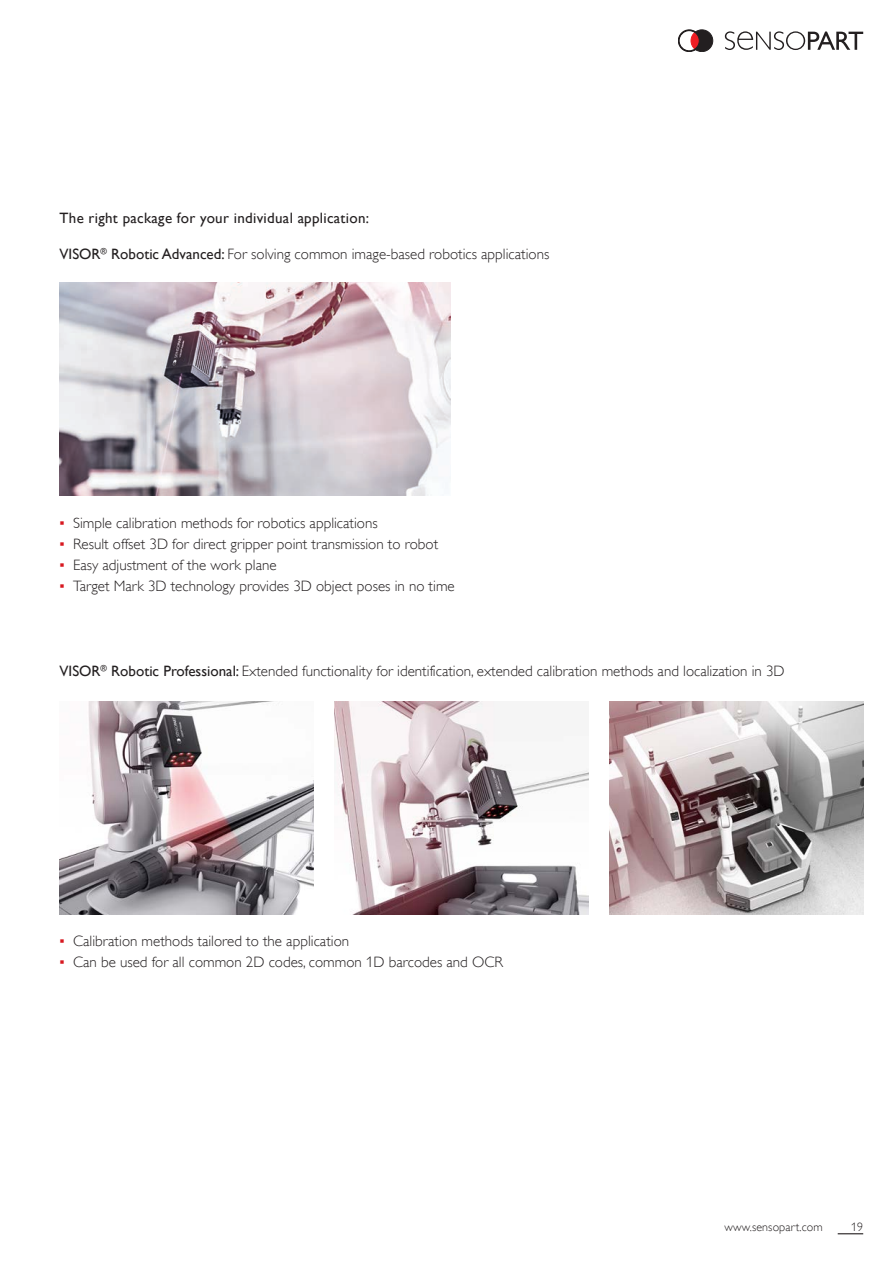
<style>
.page{position:relative;width:893px;height:1263px;background:#fff}
.page>*{position:absolute;margin:0;border:0;box-sizing:border-box;transform-origin:0 0}
.SP_Copy{font:300 15px "Gill Alt One";color:#231f20}
.SP_Copy-2{font:15px "Gill Alt One";letter-spacing:.02em;color:#231f20}
.t1{font:300 12px "Gill Alt One";letter-spacing:.01em;color:#231f20}
.s1{font-weight:400}
.s2{font-family:"Arial";font-weight:400;color:#d7171f}
</style>
<div class="page">
<svg style="left:725px;top:31px;width:138px;height:19px"></svg>
<svg style="left:678px;top:30px;width:35px;height:22px"></svg>
<svg style="left:838px;top:1233px;width:25px;height:1px"></svg>
<img style="left:60px;top:283px;width:391px;height:212px">
<img style="left:60px;top:702px;width:253px;height:212px">
<img style="left:334px;top:702px;width:254px;height:212px">
<img style="left:609px;top:702px;width:254px;height:212px">
<p class="SP_Copy-2" style="left:60px;top:209px;width:311px">The right package for your individual application:</p>
<p class="SP_Copy" style="left:60px;top:245px;width:491px"><span class="s1">VISOR</span><sup>®</sup> <span class="s1">Robotic Advanced:</span> For solving common image-based robotics applications</p>
<p class="SP_Copy" style="left:60px;top:514px;width:320px"><span class="s2">▪</span> Simple calibration methods for robotics applications</p>
<p class="SP_Copy" style="left:60px;top:535px;width:380px"><span class="s2">▪</span> Result offset 3D for direct gripper point transmission to robot</p>
<p class="SP_Copy" style="left:60px;top:556px;width:219px"><span class="s2">▪</span> Easy adjustment of the work plane</p>
<p class="SP_Copy" style="left:60px;top:577px;width:397px"><span class="s2">▪</span> Target Mark 3D technology provides 3D object poses in no time</p>
<p class="SP_Copy" style="left:60px;top:662px;width:727px"><span class="s1">VISOR</span><sup>®</sup> <span class="s1">Robotic Professional:</span> Extended functionality for identification, extended calibration methods and localization in 3D</p>
<p class="SP_Copy" style="left:60px;top:933px;width:291px"><span class="s2">▪</span> Calibration methods tailored to the application</p>
<p class="SP_Copy" style="left:60px;top:954px;width:445px"><span class="s2">▪</span> Can be used for all common 2D codes, common 1D barcodes and OCR</p>
<p class="t1" style="left:725px;top:1220px;width:100px">www.sensopart.com</p>
<p class="t1" style="left:851px;top:1220px;width:14px">19</p>
</div>
